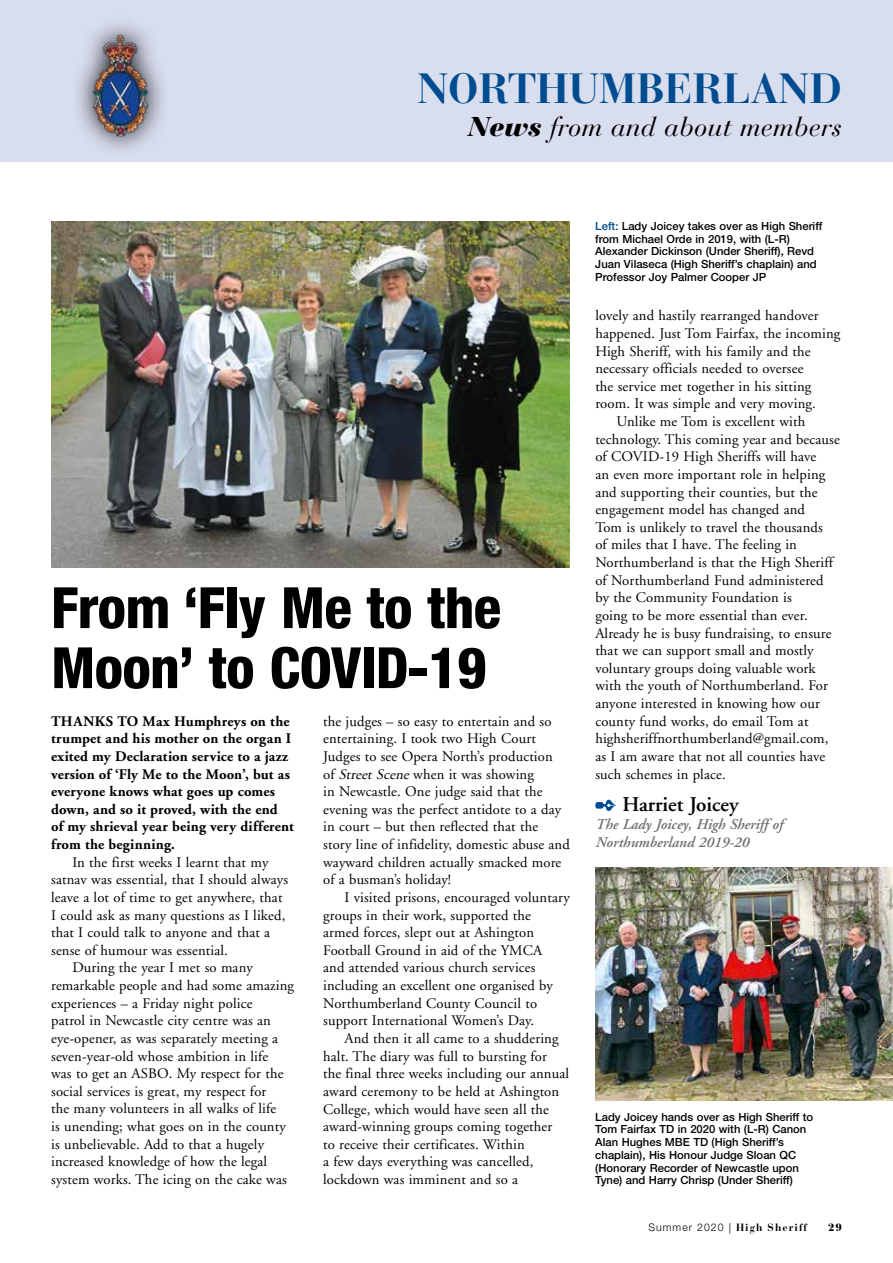
<style>
.page{position:relative;width:893px;height:1263px;background:#fff}
.page>*{position:absolute;margin:0;border:0;box-sizing:border-box;transform-origin:0 0}
.t1{font:800 condensed 57px/60px "Helvetica Neue";letter-spacing:-.01em;color:#000}
.t2{font:700 42px "Bauer Bodoni";color:#004c90}
.t3{font:italic 27px "Bauer Bodoni";color:#000}
.t4{font:600 21px "Adobe Garamond";color:#000}
.t5{font:italic 600 15px/18px "Adobe Garamond";color:#6e6e6e}
.t6{font:14.7px/17.5px "Adobe Garamond";letter-spacing:.01em;color:#000}
.t7{font:700 14.7px/17.5px "Adobe Garamond";letter-spacing:.01em;color:#000}
.t8{font:500 11.25px/12.8px "Helvetica Neue";color:#000}
.t9{font:700 10.5px "Bauer Bodoni";letter-spacing:.1em;color:#000}
.t10{font:900 10.5px "Bauer Bodoni";color:#000}
.s1{font-weight:900}
.s2{font-style:italic}
.s3{color:#004c90}
.s4{font-family:"Helvetica Neue";font-weight:300}
.s5{font-weight:400}
</style>
<div class="page">
<div style="left:0;top:0;width:893px;height:162px;background:#d9deef"></div>
<svg style="left:78px;top:24px;width:85px;height:127px;fill:#d0d5e5"></svg>
<img style="left:87px;top:34px;width:66px;height:102px">
<img style="left:595px;top:867px;width:298px;height:233px">
<img style="left:51px;top:221px;width:519px;height:346px">
<svg style="left:595px;top:800px;width:21px;height:11px"></svg>
<h2 class="t2" style="left:418px;top:63px;width:425px">NORTHUMBERLAND</h2>
<h3 class="t3" style="left:468px;top:111px;width:375px"><span class="s1">News</span> from and about members</h3>
<h1 class="t1" style="left:51px;top:577px;width:451px">From ‘Fly Me to the<br>Moon’ to COVID-19</h1>
<p class="t6" style="left:323px;top:713px;width:248px">the judges – so easy to entertain and so entertaining. I took two High Court Judges to see Opera North’s production<br>of <span class="s2">Street Scene</span> when it was showing<br>in Newcastle. One judge said that the evening was the perfect antidote to a day in court – but then reflected that the story line of infidelity, domestic abuse and wayward children actually smacked more of a busman’s holiday!</p>
<p class="t6" style="left:323px;top:889px;width:248px;text-indent:21px">I visited prisons, encouraged voluntary groups in their work, supported the armed forces, slept out at Ashington Football Ground in aid of the YMCA<br>and attended various church services including an excellent one organised by Northumberland County Council to support International Women’s Day.</p>
<p class="t6" style="left:323px;top:1030px;width:247px;text-indent:21px">And then it all came to a shuddering halt. The diary was full to bursting for<br>the final three weeks including our annual award ceremony to be held at Ashington College, which would have seen all the award-winning groups coming together<br>to receive their certificates. Within<br>a few days everything was cancelled, lockdown was imminent and so a</p>
<p class="t7" style="left:51px;top:713px;width:244px">THANKS TO Max Humphreys on the trumpet and his mother on the organ I exited my Declaration service to a jazz version of ‘Fly Me to the Moon’, but as everyone knows what goes up comes down, and so it proved, with the end<br>of my shrieval year being very different from the beginning.</p>
<p class="t6" style="left:72px;top:854px;width:197px">In the first weeks I learnt that my</p>
<p class="t6" style="left:51px;top:871px;width:239px">satnav was essential, that I should always</p>
<p class="t6" style="left:51px;top:889px;width:233px">leave a lot of time to get anywhere, that</p>
<p class="t6" style="left:51px;top:906px;width:236px">I could ask as many questions as I liked,</p>
<p class="t6" style="left:51px;top:924px;width:220px">that I could talk to anyone and that a</p>
<p class="t6" style="left:51px;top:942px;width:178px">sense of humour was essential.</p>
<p class="t6" style="left:72px;top:959px;width:182px">During the year I met so many</p>
<p class="t6" style="left:51px;top:977px;width:244px">remarkable people and had some amazing</p>
<p class="t6" style="left:51px;top:995px;width:203px">experiences – a Friday night police</p>
<p class="t6" style="left:51px;top:1012px;width:221px">patrol in Newcastle city centre was an</p>
<p class="t6" style="left:51px;top:1030px;width:228px">eye-opener, as was separately meeting a</p>
<p class="t6" style="left:51px;top:1047px;width:219px">seven-year-old whose ambition in life</p>
<p class="t6" style="left:51px;top:1065px;width:234px">was to get an ASBO. My respect for the</p>
<p class="t6" style="left:51px;top:1083px;width:217px">social services is great, my respect for</p>
<p class="t6" style="left:51px;top:1100px;width:227px">the many volunteers in all walks of life</p>
<p class="t6" style="left:51px;top:1118px;width:236px">is unending; what goes on in the county</p>
<p class="t6" style="left:51px;top:1136px;width:214px">is unbelievable. Add to that a hugely</p>
<p class="t6" style="left:51px;top:1153px;width:218px">increased knowledge of how the legal</p>
<p class="t6" style="left:51px;top:1171px;width:237px">system works. The icing on the cake was</p>
<p class="t8" style="left:595px;top:219px;width:228px"><span class="s3">Left:</span> Lady Joicey takes over as High Sheriff from Michael Orde in 2019, with (L-R)<br>Alexander Dickinson (Under Sheriff), Revd Juan Vilaseca (High Sheriff’s chaplain) and Professor Joy Palmer Cooper JP</p>
<p class="t6" style="left:595px;top:307px;width:225px">lovely and hastily rearranged handover</p>
<p class="t6" style="left:595px;top:325px;width:247px">happened. Just Tom Fairfax, the incoming</p>
<p class="t6" style="left:595px;top:342px;width:217px">High Sheriff, with his family and the</p>
<p class="t6" style="left:595px;top:360px;width:210px">necessary officials needed to oversee</p>
<p class="t6" style="left:595px;top:378px;width:218px">the service met together in his sitting</p>
<p class="t6" style="left:595px;top:395px;width:222px">room. It was simple and very moving.</p>
<p class="t6" style="left:617px;top:413px;width:190px">Unlike me Tom is excellent with</p>
<p class="t6" style="left:595px;top:431px;width:246px">technology. This coming year and because</p>
<p class="t6" style="left:595px;top:448px;width:222px">of COVID-19 High Sheriffs will have</p>
<p class="t6" style="left:595px;top:466px;width:232px">an even more important role in helping</p>
<p class="t6" style="left:595px;top:483px;width:224px">and supporting their counties, but the</p>
<p class="t6" style="left:595px;top:501px;width:211px">engagement model has changed and</p>
<p class="t6" style="left:595px;top:519px;width:229px">Tom is unlikely to travel the thousands</p>
<p class="t6" style="left:595px;top:536px;width:203px">of miles that I have. The feeling in</p>
<p class="t6" style="left:595px;top:554px;width:239px">Northumberland is that the High Sheriff</p>
<p class="t6" style="left:595px;top:572px;width:230px">of Northumberland Fund administered</p>
<p class="t6" style="left:595px;top:589px;width:198px">by the Community Foundation is</p>
<p class="t6" style="left:595px;top:607px;width:214px">going to be more essential than ever.</p>
<p class="t6" style="left:595px;top:624px;width:238px">Already he is busy fundraising, to ensure</p>
<p class="t6" style="left:595px;top:642px;width:220px">that we can support small and mostly</p>
<p class="t6" style="left:595px;top:660px;width:222px">voluntary groups doing valuable work</p>
<p class="t6" style="left:595px;top:677px;width:234px">with the youth of Northumberland. For</p>
<p class="t6" style="left:595px;top:695px;width:226px">anyone interested in knowing how our</p>
<p class="t6" style="left:595px;top:713px;width:215px">county fund works, do email Tom at</p>
<p class="t6" style="left:595px;top:730px;width:235px">highsheriffnorthumberland@gmail.com,</p>
<p class="t6" style="left:595px;top:748px;width:232px">as I am aware that not all counties have</p>
<p class="t6" style="left:595px;top:765px;width:132px">such schemes in place.</p>
<h3 class="t4" style="left:622px;top:793px;width:118px">Harriet Joicey</h3>
<p class="t5" style="left:595px;top:816px;width:189px">The Lady Joicey, High Sheriff of<br>Northumberland 2019-20</p>
<p class="t8" style="left:595px;top:1110px;width:219px">Lady Joicey hands over as High Sheriff to Tom Fairfax TD in 2020 with (L-R) Canon Alan Hughes MBE TD (High Sheriff’s chaplain), His Honour Judge Sloan QC (Honorary Recorder of Newcastle upon Tyne) and Harry Chrisp (Under Sheriff)</p>
<p class="t9" style="left:648px;top:1221px;width:160px"><span class="s4">Summer 2020</span> <span class="s5">|</span> High Sheriff</p>
<p class="t10" style="left:828px;top:1221px;width:15px">29</p>
</div>
